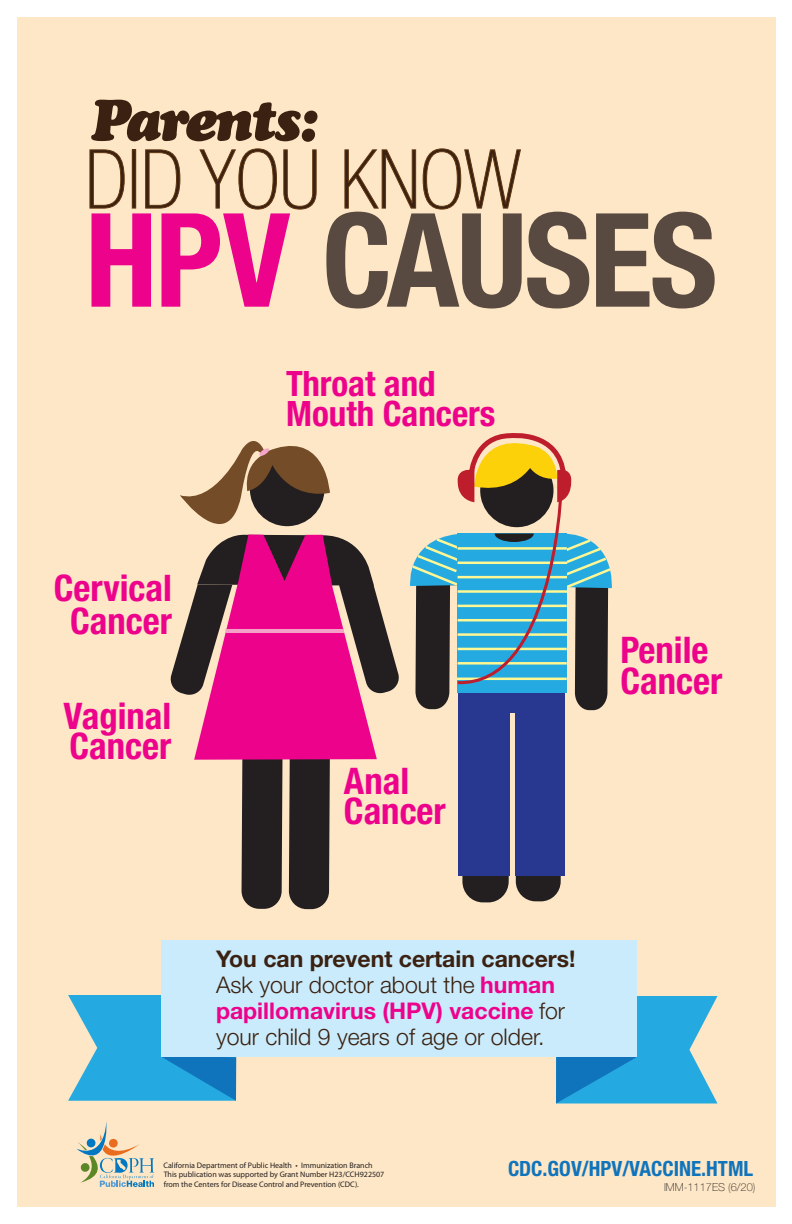
<style>
.page{position:relative;width:792px;height:1224px;background:#fff}
.page>*{position:absolute;margin:0;border:0;box-sizing:border-box;transform-origin:0 0}
.t1{font:700 condensed 130.6px "Helvetica Neue LT Std";letter-spacing:-.02em;color:#594a41}
.t2{font:100 condensed 81.6px "Helvetica Neue LT Std";color:#3a2111}
.t3{font:italic 58px "Cooper Black Std";letter-spacing:-.06em;color:#3a2111}
.t4{font:700 condensed 36.7px/30.4px "Helvetica Neue LT Std";color:#ed028c}
.t5{font:700 condensed 35px/30.1px "Helvetica Neue LT Std";color:#ed028c}
.t6{font:300 23px/26px "Helvetica Neue LT Std";color:#3a2111}
.t7{font:700 condensed 21px "Helvetica Neue LT Std";color:#1074bc}
.t8{font:100 11px "Helvetica Neue LT Std";color:#231f20}
.t9{font:8px/9.6px "Myriad Pro";color:#231f20}
.s1{color:#ed028c}
.s2{font-weight:700}
.s3{font-weight:700;color:#ed028c}
</style>
<div class="page">
<div style="left:17px;top:17px;width:759px;height:1190px;background:#fee7c6"></div>
<svg style="left:68px;top:995px;width:168px;height:106px"></svg>
<svg style="left:556px;top:996px;width:162px;height:108px"></svg>
<div style="left:161px;top:941px;width:476px;height:116px;background:#caebfb"></div>
<svg style="left:89px;top:149px;width:36px;height:60px"></svg>
<div style="left:132px;top:149px;width:4px;height:60px;border:1px solid #603711"></div>
<svg style="left:145px;top:149px;width:36px;height:60px"></svg>
<svg style="left:199px;top:148px;width:78px;height:62px"></svg>
<svg style="left:283px;top:149px;width:34px;height:61px"></svg>
<svg style="left:344px;top:148px;width:177px;height:62px"></svg>
<svg style="left:76px;top:1122px;width:78px;height:65px"></svg>
<svg style="left:241px;top:612px;width:158px;height:297px"></svg>
<svg style="left:415px;top:686px;width:193px;height:217px"></svg>
<div style="left:458px;top:675px;width:52px;height:201px;background:#283890"></div>
<div style="left:515px;top:675px;width:50px;height:201px;background:#283890"></div>
<div style="left:461px;top:677px;width:104px;height:36px;background:#283890"></div>
<div style="left:457px;top:534px;width:110px;height:159px;background:#24aae1"></div>
<svg style="left:410px;top:433px;width:202px;height:253px"></svg>
<svg style="left:170px;top:441px;width:211px;height:322px"></svg>
<h3 class="t3" style="left:90px;top:84px;width:227px">Parents:</h3>
<h2 class="t2" style="left:85px;top:134px;width:438px">DID YOU KNOW</h2>
<h1 class="t1" style="left:85px;top:181px;width:634px"><span class="s1">HPV</span> CAUSES</h1>
<h3 class="t5" style="left:286px;top:368px;width:211px">Throat and<br>Mouth Cancers</h3>
<h3 class="t4" style="left:54px;top:571px;width:120px;line-height:32.4px;text-align:center">Cervical<br>Cancer</h3>
<h3 class="t4" style="left:63px;top:700px;width:109px">Vaginal<br>Cancer</h3>
<h3 class="t4" style="left:344px;top:765px;width:103px">Anal<br>Cancer</h3>
<h3 class="t4" style="left:620px;top:634px;width:103px;line-height:30.8px">Penile<br>Cancer</h3>
<h3 class="t6" style="left:216px;top:946px;width:361px"><span class="s2">You can prevent certain cancers!<br></span>Ask your doctor about the <span class="s3">human papillomavirus (HPV) vaccine</span> for your child 9 years of age or older.</h3>
<p class="t9" style="left:163px;top:1160px;width:211px">California Department of Public Health • Immunization Branch</p>
<p class="t9" style="left:164px;top:1170px;width:222px">This publication was supported by Grant Number H23/CCH922507 from the Centers for Disease Control and Prevention (CDC).</p>
<h3 class="t7" style="left:508px;top:1156px;width:247px">CDC.GOV/HPV/VACCINE.HTML</h3>
<h3 class="t8" style="left:664px;top:1181px;width:93px">IMM-1117ES (6/20)</h3>
</div>
